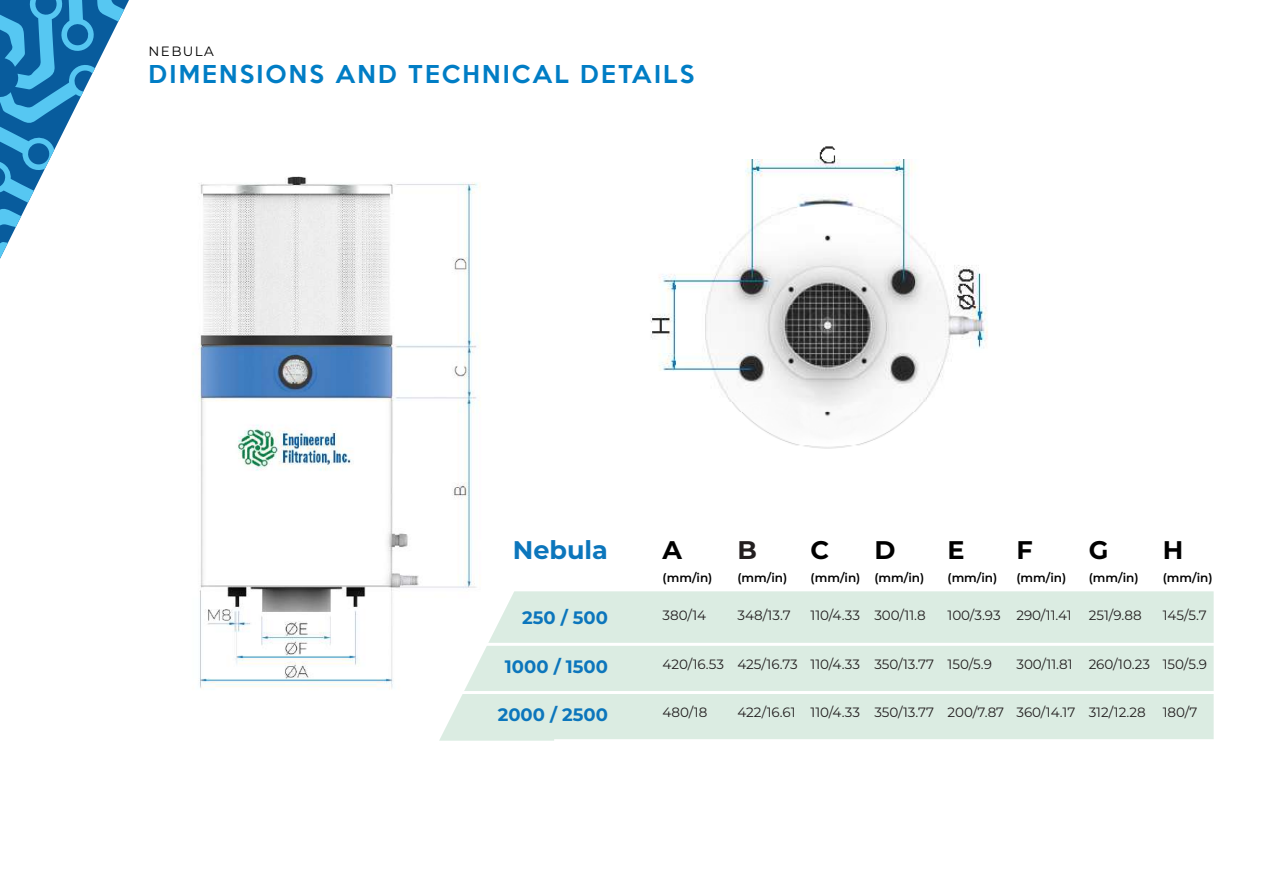
<style>
.page{position:relative;width:1263px;height:893px;background:#fff}
.page>*{position:absolute;margin:0;border:0;box-sizing:border-box;transform-origin:0 0}
.t1{font:700 25.5px "Montserrat";color:#000}
.t2{font:700 25.5px "Montserrat";color:#0c76bc}
.t3{font:700 25.5px "Montserrat";color:#231f20}
.t4{font:500 22.5px "Keep Calm";letter-spacing:.1em;color:#007dc5}
.t5{font:700 18px "Montserrat";color:#0c76bc}
.t6{font:13.5px "Montserrat";color:#231f20}
.t7{font:13.5px "Montserrat";letter-spacing:.1em;color:#000}
.t8{font:600 12px "Montserrat";color:#000}
</style>
<div class="page">
<svg style="left:0;top:0;width:129px;height:259px"></svg>
<img style="left:123px;top:136px;width:357px;height:554px">
<div style="left:439px;top:591px;width:775px;height:150px;background:#dbece2"></div>
<hr style="left:481px;top:643px;width:782px;height:3px;background:#fff">
<hr style="left:460px;top:691px;width:803px;height:3px;background:#fff">
<hr style="left:554px;top:739px;width:709px;height:3px;background:#fff">
<img style="left:650px;top:146px;width:338px;height:303px">
<p class="t7" style="left:149px;top:42px;width:67px">NEBULA</p>
<h2 class="t4" style="left:149px;top:54px;width:547px">DIMENSIONS AND TECHNICAL DETAILS</h2>
<h1 class="t2" style="left:513px;top:531px;width:97px">Nebula</h1>
<h1 class="t1" style="left:663px;top:531px;width:21px">A</h1>
<p class="t8" style="left:663px;top:569px;width:51px">(mm/in)</p>
<h1 class="t3" style="left:737px;top:531px;width:21px">B</h1>
<p class="t8" style="left:737px;top:569px;width:51px">(mm/in)</p>
<h1 class="t1" style="left:810px;top:531px;width:20px">C</h1>
<p class="t8" style="left:810px;top:569px;width:51px">(mm/in)</p>
<h1 class="t1" style="left:874px;top:531px;width:23px">D</h1>
<p class="t8" style="left:874px;top:569px;width:51px">(mm/in)</p>
<h1 class="t1" style="left:947px;top:531px;width:19px">E</h1>
<p class="t8" style="left:947px;top:569px;width:51px">(mm/in)</p>
<h1 class="t1" style="left:1016px;top:531px;width:18px">F</h1>
<p class="t8" style="left:1016px;top:569px;width:51px">(mm/in)</p>
<h1 class="t1" style="left:1089px;top:531px;width:21px">G</h1>
<p class="t8" style="left:1089px;top:569px;width:51px">(mm/in)</p>
<h1 class="t1" style="left:1163px;top:531px;width:22px">H</h1>
<p class="t8" style="left:1163px;top:569px;width:51px">(mm/in)</p>
<h3 class="t5" style="left:522px;top:605px;width:87px">250 / 500</h3>
<p class="t6" style="left:663px;top:606px;width:45px">380/14</p>
<p class="t6" style="left:737px;top:606px;width:55px">348/13.7</p>
<p class="t6" style="left:810px;top:606px;width:117px">110/4.33 300/11.8</p>
<p class="t6" style="left:947px;top:606px;width:126px">100/3.93 290/11.41</p>
<p class="t6" style="left:1089px;top:606px;width:55px">251/9.88</p>
<p class="t6" style="left:1163px;top:606px;width:46px">145/5.7</p>
<h3 class="t5" style="left:505px;top:653px;width:105px">1000 / 1500</h3>
<p class="t6" style="left:663px;top:654px;width:331px">420/16.53 425/16.73 110/4.33 350/13.77 150/5.9</p>
<p class="t6" style="left:1016px;top:654px;width:192px">300/11.81 260/10.23 150/5.9</p>
<h3 class="t5" style="left:498px;top:702px;width:112px">2000 / 2500</h3>
<p class="t6" style="left:663px;top:703px;width:46px">480/18</p>
<p class="t6" style="left:737px;top:703px;width:462px">422/16.61 110/4.33 350/13.77 200/7.87 360/14.17 312/12.28 180/7</p>
</div>
